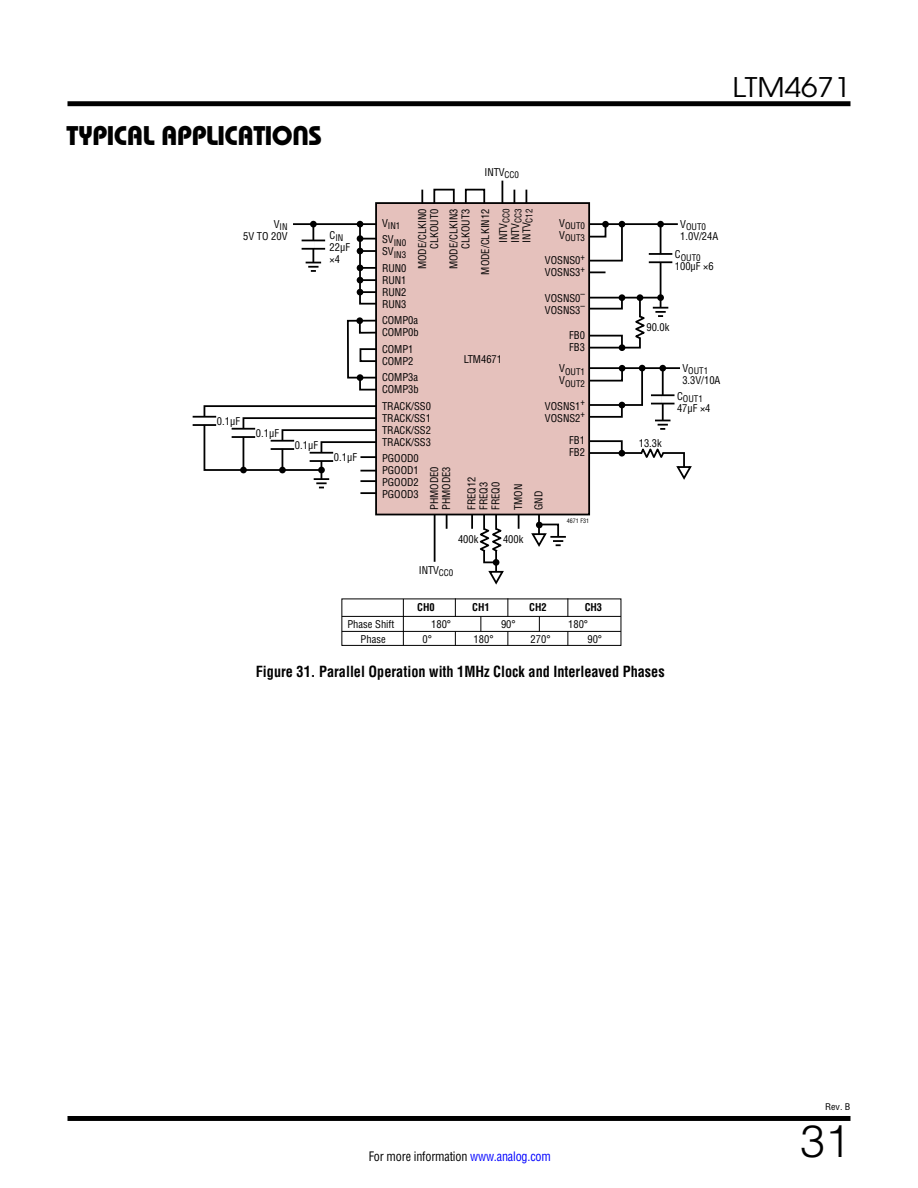
<style>
.page{position:relative;width:918px;height:1188px;background:#fff}
.page>*{position:absolute;margin:0;border:0;box-sizing:border-box;transform-origin:0 0}
.t1{font:300 45px "Helvetica";color:#000}
.t2{font:27px "Linear Bauhaus";letter-spacing:-.02em;color:#000}
.t3{font:27px "Avant Garde";color:#000;scale:1.1 1}
.t4{font:700 15px "Linear Helv Cond";color:#000;scale:.95 1}
.t5{font:12.75px "Linear Helv Cond";letter-spacing:-.015em;color:#000;scale:.95 1}
.t6{font:10.5px/12px "Linear Helv Cond";color:#000}
.t7{font:700 10.5px "Linear Helv Cond";color:#000}
.t8{font:9px/12px "Linear Helv Cond";color:#000}
.t9{font:9px "Linear Helv Cond";color:#000;scale:1.1 1}
.t10{font:6px "Linear Helv Cond";color:#000}
.s1{color:#00f}
</style>
<div class="page">
<div style="left:68px;top:1116px;width:782px;height:5px;background:#000"></div>
<div style="left:68px;top:101px;width:782px;height:5px;background:#000"></div>
<hr style="left:589px;top:367px;width:91px;height:2px;background:#000">
<div style="left:659px;top:365px;width:7px;height:7px;background:#000;border-radius:50%"></div>
<hr style="left:662px;top:368px;width:2px;height:53px;background:#000">
<hr style="left:651px;top:394px;width:24px;height:2px;background:#000">
<svg style="left:651px;top:395px;width:24px;height:9px"></svg>
<svg style="left:655px;top:420px;width:15px;height:10px"></svg>
<svg style="left:590px;top:365px;width:55px;height:54px"></svg>
<hr style="left:587px;top:297px;width:74px;height:2px;background:#000">
<div style="left:619px;top:294px;width:6px;height:7px;background:#000;border-radius:50%"></div>
<hr style="left:538px;top:510px;width:2px;height:27px;background:#000">
<svg style="left:518px;top:515px;width:2px;height:14px"></svg>
<hr style="left:587px;top:223px;width:91px;height:2px;background:#000">
<hr style="left:293px;top:223px;width:86px;height:2px;background:#000">
<svg style="left:590px;top:222px;width:33px;height:40px"></svg>
<hr style="left:585px;top:271px;width:21px;height:2px;background:#000">
<div style="left:376px;top:203px;width:213px;height:312px;background:#e5c1bc"></div>
<div style="left:375px;top:202px;width:215px;height:313px;border:2px solid #000"></div>
<hr style="left:495px;top:515px;width:2px;height:56px;background:#000">
<svg style="left:471px;top:515px;width:2px;height:14px"></svg>
<svg style="left:446px;top:515px;width:2px;height:14px"></svg>
<hr style="left:434px;top:515px;width:2px;height:47px;background:#000">
<svg style="left:357px;top:221px;width:21px;height:84px"></svg>
<div style="left:310px;top:221px;width:7px;height:6px;background:#000;border-radius:50%"></div>
<hr style="left:312px;top:224px;width:2px;height:43px;background:#000">
<svg style="left:302px;top:240px;width:23px;height:8px"></svg>
<hr style="left:302px;top:248px;width:23px;height:2px;background:#000">
<svg style="left:306px;top:262px;width:15px;height:10px"></svg>
<div style="left:657px;top:221px;width:7px;height:7px;background:#000;border-radius:50%"></div>
<hr style="left:660px;top:224px;width:1px;height:84px;background:#000">
<hr style="left:649px;top:253px;width:23px;height:2px;background:#000">
<hr style="left:649px;top:261px;width:23px;height:2px;background:#000">
<svg style="left:653px;top:307px;width:15px;height:10px"></svg>
<svg style="left:359px;top:319px;width:19px;height:16px"></svg>
<div style="left:360px;top:348px;width:17px;height:14px;border:2px solid #000"></div>
<svg style="left:359px;top:376px;width:19px;height:15px"></svg>
<div style="left:347px;top:320px;width:30px;height:59px;border:2px solid #000"></div>
<hr style="left:193px;top:416px;width:23px;height:2px;background:#000">
<hr style="left:193px;top:424px;width:23px;height:2px;background:#000">
<svg style="left:203px;top:404px;width:175px;height:90px"></svg>
<div style="left:279px;top:467px;width:7px;height:6px;background:#000;border-radius:50%"></div>
<div style="left:318px;top:467px;width:7px;height:6px;background:#000;border-radius:50%"></div>
<div style="left:240px;top:467px;width:7px;height:6px;background:#000;border-radius:50%"></div>
<div style="left:602px;top:221px;width:7px;height:7px;background:#000;border-radius:50%"></div>
<div style="left:619px;top:221px;width:6px;height:7px;background:#000;border-radius:50%"></div>
<div style="left:465px;top:189px;width:20px;height:16px;border:2px solid #000"></div>
<div style="left:433px;top:189px;width:22px;height:16px;border:2px solid #000"></div>
<svg style="left:421px;top:190px;width:2px;height:14px"></svg>
<svg style="left:526px;top:190px;width:1px;height:14px"></svg>
<svg style="left:514px;top:190px;width:1px;height:14px"></svg>
<svg style="left:502px;top:181px;width:1px;height:23px"></svg>
<svg style="left:480px;top:513px;width:22px;height:51px"></svg>
<div style="left:637px;top:294px;width:6px;height:7px;background:#000;border-radius:50%"></div>
<div style="left:619px;top:344px;width:6px;height:7px;background:#000;border-radius:50%"></div>
<svg style="left:587px;top:296px;width:58px;height:53px"></svg>
<div style="left:657px;top:294px;width:7px;height:7px;background:#000;border-radius:50%"></div>
<div style="left:341px;top:599px;width:280px;height:47px;border:1px solid #000"></div>
<hr style="left:342px;top:616px;width:279px;height:1px;background:#000">
<hr style="left:342px;top:631px;width:279px;height:1px;background:#000">
<hr style="left:403px;top:599px;width:1px;height:46px;background:#000">
<svg style="left:455px;top:631px;width:1px;height:14px"></svg>
<svg style="left:507px;top:631px;width:1px;height:14px"></svg>
<svg style="left:480px;top:616px;width:1px;height:15px"></svg>
<svg style="left:539px;top:616px;width:1px;height:15px"></svg>
<svg style="left:567px;top:631px;width:1px;height:14px"></svg>
<svg style="left:455px;top:598px;width:1px;height:19px"></svg>
<svg style="left:507px;top:598px;width:1px;height:18px"></svg>
<svg style="left:567px;top:598px;width:1px;height:19px"></svg>
<svg style="left:587px;top:439px;width:105px;height:41px"></svg>
<div style="left:493px;top:559px;width:6px;height:7px;background:#000;border-radius:50%"></div>
<svg style="left:488px;top:571px;width:16px;height:14px"></svg>
<svg style="left:531px;top:523px;width:35px;height:24px"></svg>
<div style="left:536px;top:522px;width:7px;height:6px;background:#000;border-radius:50%"></div>
<div style="left:356px;top:317px;width:7px;height:7px;background:#000;border-radius:50%"></div>
<div style="left:357px;top:374px;width:6px;height:7px;background:#000;border-radius:50%"></div>
<h2 class="t2" style="left:67px;top:119px;width:257px">TYPICAL APPLICATIONS</h2>
<p class="t6" style="left:485px;top:166px;width:36px">INTV<sub>CC0</sub></p>
<p class="t8" style="left:274px;top:221px;width:15px"><sup>V</sup>IN</p>
<p class="t6" style="left:243px;top:230px;width:46px">5V TO 20V</p>
<p class="t6" style="left:217px;top:415px;width:25px">0.1μF</p>
<p class="t6" style="left:256px;top:427px;width:25px">0.1μF</p>
<p class="t6" style="left:295px;top:439px;width:25px">0.1μF</p>
<p class="t8" style="left:330px;top:232px;width:15px"><sup>C</sup>IN</p>
<p class="t6" style="left:330px;top:241px;width:22px">22µF ×4</p>
<p class="t6" style="left:334px;top:451px;width:25px">0.1μF</p>
<p class="t6" style="left:497px;top:243px;width:36px;rotate:-90deg">INTV<sub>CC0<br></sub>INTV<sub>CC3</sub></p>
<p class="t6" style="left:416px;top:269px;width:62px;rotate:-90deg">MODE/CLKIN0</p>
<p class="t6" style="left:520px;top:243px;width:36px;rotate:-90deg">INTV<sub>C12</sub></p>
<p class="t8" style="left:559px;top:220px;width:27px"><sup>V</sup>OUT0<br><sup>V</sup>OUT3</p>
<p class="t6" style="left:428px;top:249px;width:42px;rotate:-90deg">CLKOUT0</p>
<p class="t6" style="left:448px;top:269px;width:62px;rotate:-90deg">MODE/CLKIN3</p>
<p class="t6" style="left:460px;top:249px;width:42px;rotate:-90deg">CLKOUT3</p>
<p class="t6" style="left:479px;top:275px;width:67px;rotate:-90deg">MODE/CLKIN12</p>
<p class="t8" style="left:382px;top:217px;width:26px;line-height:16.5px"><sup>V</sup>IN1<br><sup>SV</sup>IN0</p>
<p class="t8" style="left:382px;top:248px;width:26px"><sup>SV</sup>IN3</p>
<p class="t6" style="left:382px;top:262px;width:26px;text-align:justify">RUN0<br>RUN1<br>RUN2<br>RUN3</p>
<p class="t6" style="left:382px;top:314px;width:38px">COMP0a<br>COMP0b</p>
<p class="t6" style="left:382px;top:343px;width:33px">COMP1<br>COMP2</p>
<p class="t6" style="left:382px;top:371px;width:38px">COMP3a<br>COMP3b</p>
<p class="t6" style="left:382px;top:400px;width:51px;text-align:justify">TRACK/SS0<br>TRACK/SS1<br>TRACK/SS2<br>TRACK/SS3</p>
<p class="t6" style="left:382px;top:452px;width:38px;text-align:justify">PGOOD0<br>PGOOD1<br>PGOOD2<br>PGOOD3</p>
<p class="t6" style="left:545px;top:254px;width:42px">VOSNS0<sup>+<br></sup>VOSNS3<sup>+</sup></p>
<p class="t6" style="left:545px;top:292px;width:42px">VOSNS0<sup>–<br></sup>VOSNS3<sup>–</sup></p>
<p class="t6" style="left:569px;top:329px;width:17px">FB0<br>FB3</p>
<p class="t8" style="left:559px;top:365px;width:27px"><sup>V</sup>OUT1<br><sup>V</sup>OUT2</p>
<p class="t6" style="left:545px;top:400px;width:42px">VOSNS1<sup>+<br></sup>VOSNS2<sup>+</sup></p>
<p class="t6" style="left:569px;top:434px;width:17px">FB1<br>FB2</p>
<p class="t6" style="left:464px;top:353px;width:40px">LTM4671</p>
<p class="t6" style="left:428px;top:510px;width:45px;rotate:-90deg">PHMODE0<br>PHMODE3</p>
<p class="t6" style="left:466px;top:510px;width:35px;rotate:-90deg">FREQ12<br>FREQ3<br>FREQ0</p>
<p class="t6" style="left:512px;top:510px;width:28px;rotate:-90deg">TMON</p>
<p class="t6" style="left:532px;top:510px;width:21px;rotate:-90deg">GND</p>
<p class="t6" style="left:458px;top:533px;width:22px">400k</p>
<p class="t6" style="left:503px;top:533px;width:22px">400k</p>
<p class="t6" style="left:419px;top:564px;width:36px">INTV<sub>CC0</sub></p>
<p class="t10" style="left:567px;top:517px;width:24px">4671 F31</p>
<p class="t7" style="left:417px;top:601px;width:19px">CH0</p>
<p class="t7" style="left:472px;top:601px;width:19px">CH1</p>
<p class="t7" style="left:529px;top:601px;width:19px">CH2</p>
<p class="t7" style="left:585px;top:601px;width:19px">CH3</p>
<p class="t6" style="left:347px;top:618px;width:48px">Phase Shift</p>
<p class="t6" style="left:431px;top:618px;width:21px">180°</p>
<p class="t6" style="left:501px;top:618px;width:16px">90°</p>
<p class="t6" style="left:568px;top:618px;width:21px">180°</p>
<p class="t6" style="left:361px;top:633px;width:27px">Phase</p>
<p class="t6" style="left:423px;top:633px;width:11px">0°</p>
<p class="t6" style="left:474px;top:633px;width:21px">180°</p>
<p class="t6" style="left:531px;top:633px;width:21px">270°</p>
<p class="t6" style="left:587px;top:633px;width:16px">90°</p>
<p class="t8" style="left:680px;top:221px;width:27px"><sup>V</sup>OUT0</p>
<p class="t6" style="left:680px;top:230px;width:40px">1.0V/24A</p>
<p class="t8" style="left:675px;top:251px;width:27px"><sup>C</sup>OUT0</p>
<p class="t6" style="left:675px;top:260px;width:40px">100µF ×6</p>
<p class="t6" style="left:646px;top:321px;width:25px">90.0k</p>
<p class="t8" style="left:682px;top:365px;width:27px"><sup>V</sup>OUT1</p>
<p class="t6" style="left:682px;top:374px;width:40px">3.3V/10A</p>
<p class="t6" style="left:639px;top:437px;width:25px">13.3k</p>
<p class="t8" style="left:677px;top:392px;width:27px"><sup>C</sup>OUT1</p>
<p class="t6" style="left:677px;top:402px;width:35px">47µF ×4</p>
<h3 class="t4" style="left:256px;top:662px;width:432px">Figure 31. Parallel Operation with 1MHz Clock and Interleaved Phases</h3>
<h2 class="t3" style="left:732px;top:70px;width:109px">LTM4671</h2>
<p class="t5" style="left:369px;top:1148px;width:193px">For more information <span class="s1">www.analog.com</span></p>
<p class="t9" style="left:825px;top:1102px;width:24px">Rev. B</p>
<h1 class="t1" style="left:800px;top:1113px;width:52px">31</h1>
</div>
